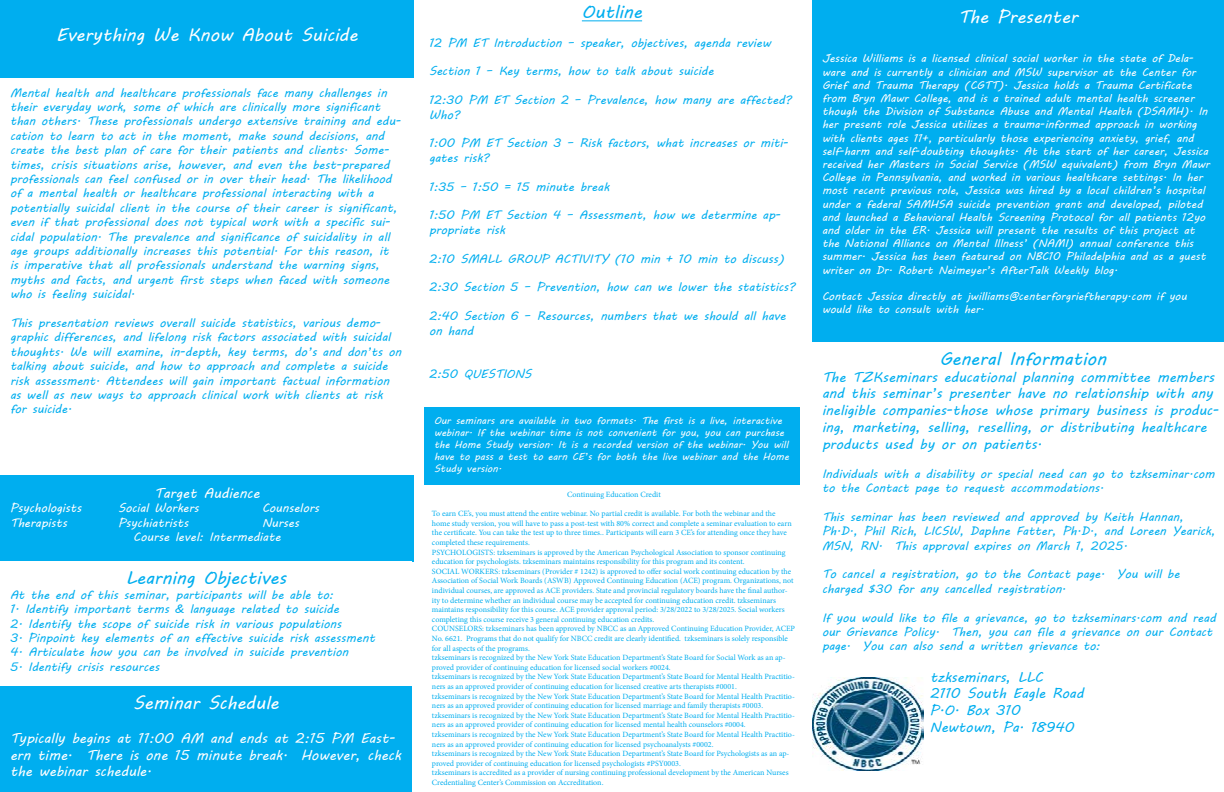
<style>
.page{position:relative;width:1224px;height:792px;background:#fff}
.page>*{position:absolute;margin:0;border:0;box-sizing:border-box;transform-origin:0 0}
.t1{font:18px "MV Boli";color:#fff}
.t2{font:18px "MV Boli";color:#00aeef}
.t3{font:14px/16.8px "MV Boli";color:#00aeef}
.t4{font:14px/16.8px "MV Boli";color:#fff}
.t5{font:12px/14.4px "MV Boli";color:#00aeef}
.t6{font:12px/14.4px "MV Boli";color:#fff}
.t7{font:11px/13.2px "MV Boli";color:#fff}
.t8{font:10px/12px "MV Boli";color:#fff}
.t9{font:8px/9.6px "Minion Pro";color:#00aeef}
</style>
<div class="page">
<div style="left:0;top:0;width:414px;height:78px;background:#00aeef"></div>
<div style="left:0;top:475px;width:414px;height:87px;background:#00aeef"></div>
<div style="left:0;top:686px;width:412px;height:106px;background:#00aeef"></div>
<hr style="left:582px;top:20px;width:60px;height:1px;background:#00aeef">
<div style="left:812px;top:0;width:412px;height:342px;background:#00aeef"></div>
<div style="left:424px;top:407px;width:376px;height:78px;background:#00aeef"></div>
<img style="left:812px;top:677px;width:112px;height:94px">
<h1 class="t1" style="left:56px;top:23px;width:303px">Everything We Know About Suicide</h1>
<p class="t5" style="left:10px;top:85px;width:392px">Mental health and healthcare professionals face many challenges in their everyday work, some of which are clinically more significant than others. These professionals undergo extensive training and edu&shy;cation to learn to act in the moment, make sound decisions, and create the best plan of care for their patients and clients. Some&shy;times, crisis situations arise, however, and even the best-prepared professionals can feel confused or in over their head. The likelihood of a mental health or healthcare professional interacting with a potentially suicidal client in the course of their career is significant, even if that professional does not typical work with a specific sui&shy;cidal population. The prevalence and significance of suicidality in all age groups additionally increases this potential. For this reason, it<br>is imperative that all professionals understand the warning signs, myths and facts, and urgent first steps when faced with someone who is feeling suicidal.</p>
<p class="t5" style="left:10px;top:315px;width:393px">This presentation reviews overall suicide statistics, various demo&shy;graphic differences, and lifelong risk factors associated with suicidal thoughts. We will examine, in-depth, key terms, do’s and don’ts on talking about suicide, and how to approach and complete a suicide risk assessment. Attendees will gain important factual information as well as new ways to approach clinical work with clients at risk for suicide.</p>
<h2 class="t4" style="left:154px;top:485px;width:107px">Target Audience</h2>
<h3 class="t6" style="left:10px;top:501px;width:73px">Psychologists</h3>
<h3 class="t6" style="left:118px;top:501px;width:82px">Social Workers</h3>
<h3 class="t6" style="left:262px;top:501px;width:59px">Counselors</h3>
<h3 class="t6" style="left:10px;top:515px;width:59px">Therapists</h3>
<h3 class="t6" style="left:118px;top:515px;width:72px">Psychiatrists</h3>
<h3 class="t6" style="left:133px;top:515px;width:167px;text-indent:129px">Nurses<br>Course level: Intermediate</h3>
<h1 class="t2" style="left:126px;top:566px;width:162px">Learning Objectives</h1>
<h3 class="t5" style="left:10px;top:587px;width:325px">At the end of this seminar, participants will be able to:</h3>
<h3 class="t5" style="left:10px;top:602px;width:331px">1. Identify important terms &amp; language related to suicide</h3>
<h3 class="t5" style="left:10px;top:616px;width:333px">2. Identify the scope of suicide risk in various populations</h3>
<h3 class="t5" style="left:10px;top:630px;width:367px">3. Pinpoint key elements of an effective suicide risk assessment</h3>
<h3 class="t5" style="left:10px;top:645px;width:340px">4. Articulate how you can be involved in suicide prevention</h3>
<h3 class="t5" style="left:10px;top:659px;width:151px">5. Identify crisis resources</h3>
<h1 class="t1" style="left:133px;top:691px;width:147px">Seminar Schedule</h1>
<h2 class="t4" style="left:10px;top:729px;width:392px">Typically begins at 11:00 AM and ends at 2:15 PM East&shy;ern time. There is one 15 minute break. However, check the webinar schedule.</h2>
<h1 class="t2" style="left:582px;top:-1px;width:62px">Outline</h1>
<h3 class="t5" style="left:429px;top:35px;width:343px">12 PM ET Introduction – speaker, objectives, agenda review</h3>
<h3 class="t5" style="left:429px;top:64px;width:286px">Section 1 – Key terms, how to talk about suicide</h3>
<h3 class="t5" style="left:429px;top:93px;width:364px">12:30 PM ET Section 2 – Prevalence, how many are affected?<br>Who?</h3>
<h3 class="t5" style="left:429px;top:136px;width:361px">1:00 PM ET Section 3 – Risk factors, what increases or miti&shy;gates risk?</h3>
<h3 class="t5" style="left:429px;top:179px;width:182px">1:35 – 1:50 = 15 minute break</h3>
<h3 class="t5" style="left:429px;top:208px;width:353px">1:50 PM ET Section 4 – Assessment, how we determine ap&shy;propriate risk</h3>
<h3 class="t5" style="left:429px;top:251px;width:357px">2:10 SMALL GROUP ACTIVITY (10 min + 10 min to discuss)</h3>
<h3 class="t5" style="left:429px;top:280px;width:368px">2:30 Section 5 – Prevention, how can we lower the statistics?</h3>
<h3 class="t5" style="left:429px;top:309px;width:358px">2:40 Section 6 – Resources, numbers that we should all have on hand</h3>
<h3 class="t5" style="left:429px;top:366px;width:104px">2:50 QUESTIONS</h3>
<p class="t8" style="left:434px;top:415px;width:357px">Our seminars are available in two formats. The first is a live, interactive webinar. If the webinar time is not convenient for you, you can purchase the Home Study version. It is a recorded version of the webinar. You will have to pass a test to earn CE’s for both the live webinar and the Home Study version.</p>
<p class="t9" style="left:567px;top:490px;width:95px">Continuing Education Credit</p>
<p class="t9" style="left:432px;top:509px;width:365px">To earn CE’s, you must attend the entire webinar. No partial credit is available. For both the webinar and the home study version, you will have to pass a post-test with 80% correct and complete a seminar evaluation to earn the certificate. You can take the test up to three times.. Participants will earn 3 CE’s for attending once they have completed these requirements.<br>PSYCHOLOGISTS: tzkseminars is approved by the American Psychological Association to sponsor continuing education for psychologists. tzkseminars maintains responsibility for this program and its content.<br>SOCIAL WORKERS: tzkseminars (Provider # 1242) is approved to offer social work continuing education by the Association of Social Work Boards (ASWB) Approved Continuing Education (ACE) program. Organizations, not individual courses, are approved as ACE providers. State and provincial regulatory boards have the final author&shy;ity to determine whether an individual course may be accepted for continuing education credit. tzkseminars maintains responsibility for this course. ACE provider approval period: 3/28/2022 to 3/28/2025. Social workers completing this course receive 3 general continuing education credits.<br>COUNSELORS: tzkseminars has been approved by NBCC as an Approved Continuing Education Provider, ACEP No. 6621. Programs that do not qualify for NBCC credit are clearly identified. tzkseminars is solely responsible for all aspects of the programs.<br>tzkseminars is recognized by the New York State Education Department’s State Board for Social Work as an ap&shy;proved provider of continuing education for licensed social workers #0024.<br>tzkseminars is recognized by the New York State Education Department’s State Board for Mental Health Practitio&shy;ners as an approved provider of continuing education for licensed creative arts therapists #0001.<br>tzkseminars is recognized by the New York State Education Department’s State Board for Mental Health Practitio&shy;ners as an approved provider of continuing education for licensed marriage and family therapists #0003. tzkseminars is recognized by the New York State Education Department’s State Board for Mental Health Practitio&shy;ners as an approved provider of continuing education for licensed mental health counselors #0004.<br>tzkseminars is recognized by the New York State Education Department’s State Board for Mental Health Practitio&shy;ners as an approved provider of continuing education for licensed psychoanalysts #0002.<br>tzkseminars is recognized by the New York State Education Department’s State Board for Psychologists as an ap&shy;proved provider of continuing education for licensed psychologists #PSY0003.<br>tzkseminars is accredited as a provider of nursing continuing professional development by the American Nurses Credentialing Center’s Commission on Accreditation.</p>
<h1 class="t1" style="left:958px;top:4px;width:121px">The Presenter</h1>
<p class="t7" style="left:822px;top:52px;width:389px">Jessica Williams is a licensed clinical social worker in the state of Dela&shy;ware and is currently a clinician and MSW supervisor at the Center for Grief and Trauma Therapy (CGTT). Jessica holds a Trauma Certificate from Bryn Mawr College, and is a trained adult mental health screener though the Division of Substance Abuse and Mental Health (DSAMH). In her present role Jessica utilizes a trauma-informed approach in working with clients ages 11+, particularly those experiencing anxiety, grief, and self-harm and self-doubting thoughts. At the start of her career, Jessica received her Masters in Social Service (MSW equivalent) from Bryn Mawr College in Pennsylvania, and worked in various healthcare settings. In her most recent previous role, Jessica was hired by a local children’s hospital under a federal SAMHSA suicide prevention grant and developed, piloted and launched a Behavioral Health Screening Protocol for all patients 12yo and older in the ER. Jessica will present the results of this project at the National Alliance on Mental Illness’ (NAMI) annual conference this summer. Jessica has been featured on NBC10 Philadelphia and as a guest writer on Dr. Robert Neimeyer’s AfterTalk Weekly blog.</p>
<h3 class="t7" style="left:822px;top:289px;width:366px">Contact Jessica directly at jwilliams@centerforgrieftherapy.com if you would like to consult with her.</h3>
<h1 class="t2" style="left:940px;top:346px;width:168px">General Information</h1>
<p class="t3" style="left:822px;top:368px;width:398px">The TZKseminars educational planning committee members and this seminar’s presenter have no relationship with any ineligible companies-those whose primary business is produc&shy;ing, marketing, selling, reselling, or distributing healthcare products used by or on patients.</p>
<h3 class="t5" style="left:822px;top:466px;width:394px">Individuals with a disability or special need can go to tzkseminar.com to the Contact page to request accommodations.</h3>
<h3 class="t5" style="left:822px;top:509px;width:395px">This seminar has been reviewed and approved by Keith Hannan,<br>Ph.D., Phil Rich, LICSW, Daphne Fatter, Ph.D., and Loreen Yearick,<br>MSN, RN. This approval expires on March 1, 2025.</h3>
<h3 class="t5" style="left:822px;top:567px;width:359px">To cancel a registration, go to the Contact page. You will be charged $30 for any cancelled registration.</h3>
<h3 class="t5" style="left:822px;top:610px;width:395px">If you would like to file a grievance, go to tzkseminars.com and read our Grievance Policy. Then, you can file a grievance on our Contact page. You can also send a written grievance to:</h3>
<h2 class="t3" style="left:930px;top:668px;width:155px">tzkseminars, LLC<br>2110 South Eagle Road<br>P.O. Box 310<br>Newtown, Pa. 18940</h2>
</div>
